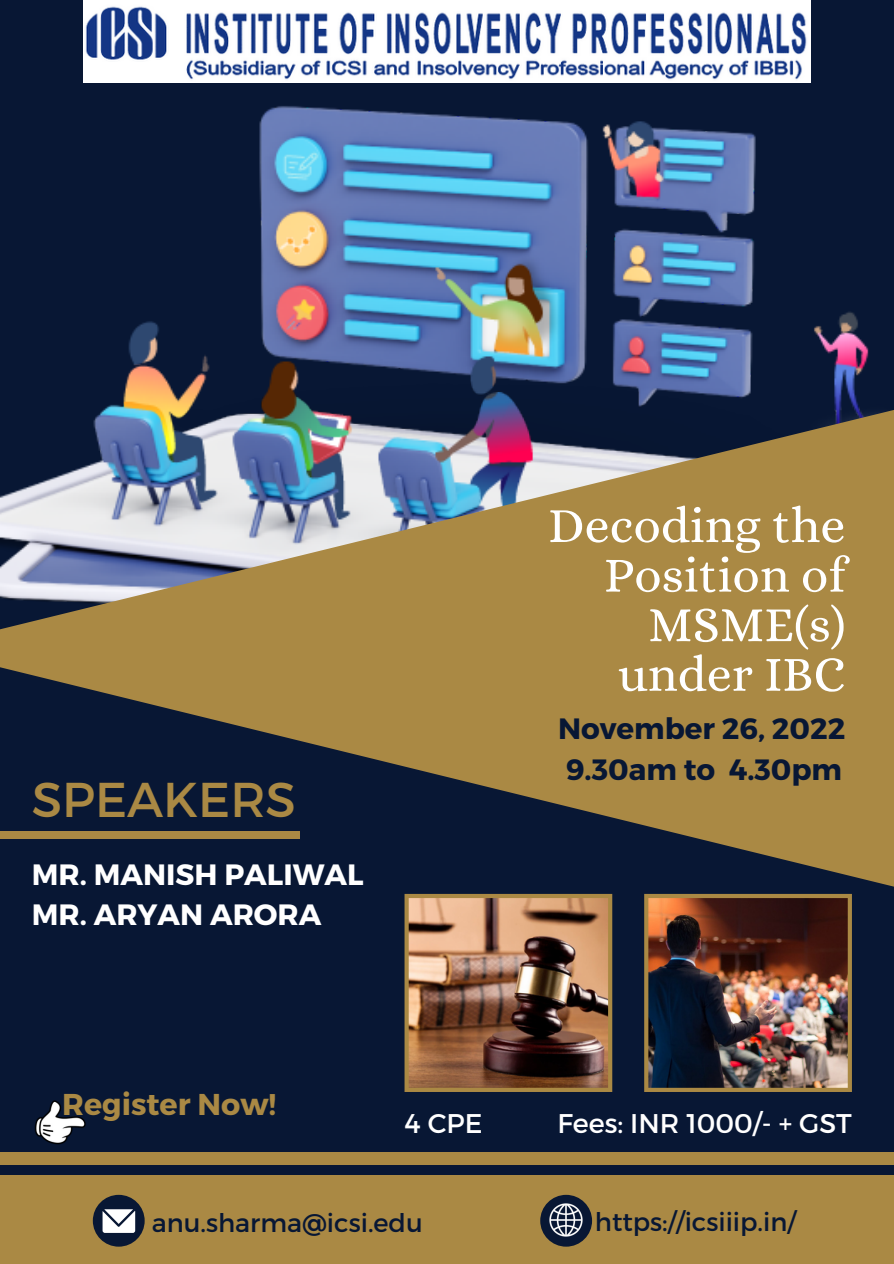
<style>
.page{position:relative;width:894px;height:1264px;background:#fff}
.page>*{position:absolute;margin:0;border:0;box-sizing:border-box;transform-origin:0 0}
.t1{font:49.95px/49.5px "Alice";color:#fff;text-align:right}
.t2{font:48.9px "Montserrat";color:#aa8944}
.t3{font:700 30.15px "Montserrat";color:#aa8944}
.t4{font:700 29.4px/40.5px "Montserrat";color:#fff}
.t5{font:700 29.4px "Montserrat";color:#081734}
.t6{font:27px "Montserrat";color:#fff}
.t7{font:25.65px "Montserrat";color:#081734}
</style>
<div class="page">
<div style="left:0;top:0;width:893px;height:1263px;background:#081734"></div>
<div style="left:0;top:1175px;width:893px;height:88px;background:#aa8944"></div>
<div style="left:0;top:1151px;width:893px;height:13px;background:#aa8944"></div>
<div style="left:93px;top:1194px;width:52px;height:52px;background:#081734;border-radius:50%"></div>
<svg style="left:102px;top:1209px;width:33px;height:23px"></svg>
<div style="left:540px;top:1194px;width:52px;height:52px;background:#081734;border-radius:50%"></div>
<img style="left:83px;top:82px;width:786px;height:320px">
<svg style="left:0;top:402px;width:893px;height:492px;fill:#aa8944"></svg>
<img style="left:404px;top:893px;width:208px;height:198px">
<img style="left:644px;top:893px;width:207px;height:198px">
<img style="left:84px;top:0;width:726px;height:82px">
<img style="left:550px;top:1203px;width:32px;height:33px">
<img style="left:32px;top:1100px;width:61px;height:52px">
<div style="left:0;top:830px;width:300px;height:8px;background:#aa8944"></div>
<h1 class="t1" style="left:548px;top:500px;width:299px">Decoding the<br>Position of<br>MSME(s) under IBC</h1>
<h2 class="t2" style="left:32px;top:767px;width:266px">SPEAKERS</h2>
<p class="t4" style="left:32px;top:852px;width:333px">MR. MANISH PALIWAL<br>MR. ARYAN ARORA</p>
<p class="t5" style="left:558px;top:709px;width:289px">November 26, 2022</p>
<p class="t5" style="left:566px;top:750px;width:277px">9.30am to 4.30pm</p>
<p class="t3" style="left:62px;top:1085px;width:215px">Register Now!</p>
<p class="t6" style="left:404px;top:1105px;width:79px">4 CPE</p>
<p class="t6" style="left:557px;top:1105px;width:296px">Fees: INR 1000/- + GST</p>
<p class="t7" style="left:152px;top:1205px;width:272px">anu.sharma@icsi.edu</p>
<p class="t7" style="left:594px;top:1205px;width:202px">https://icsiiip.in/</p>
</div>
